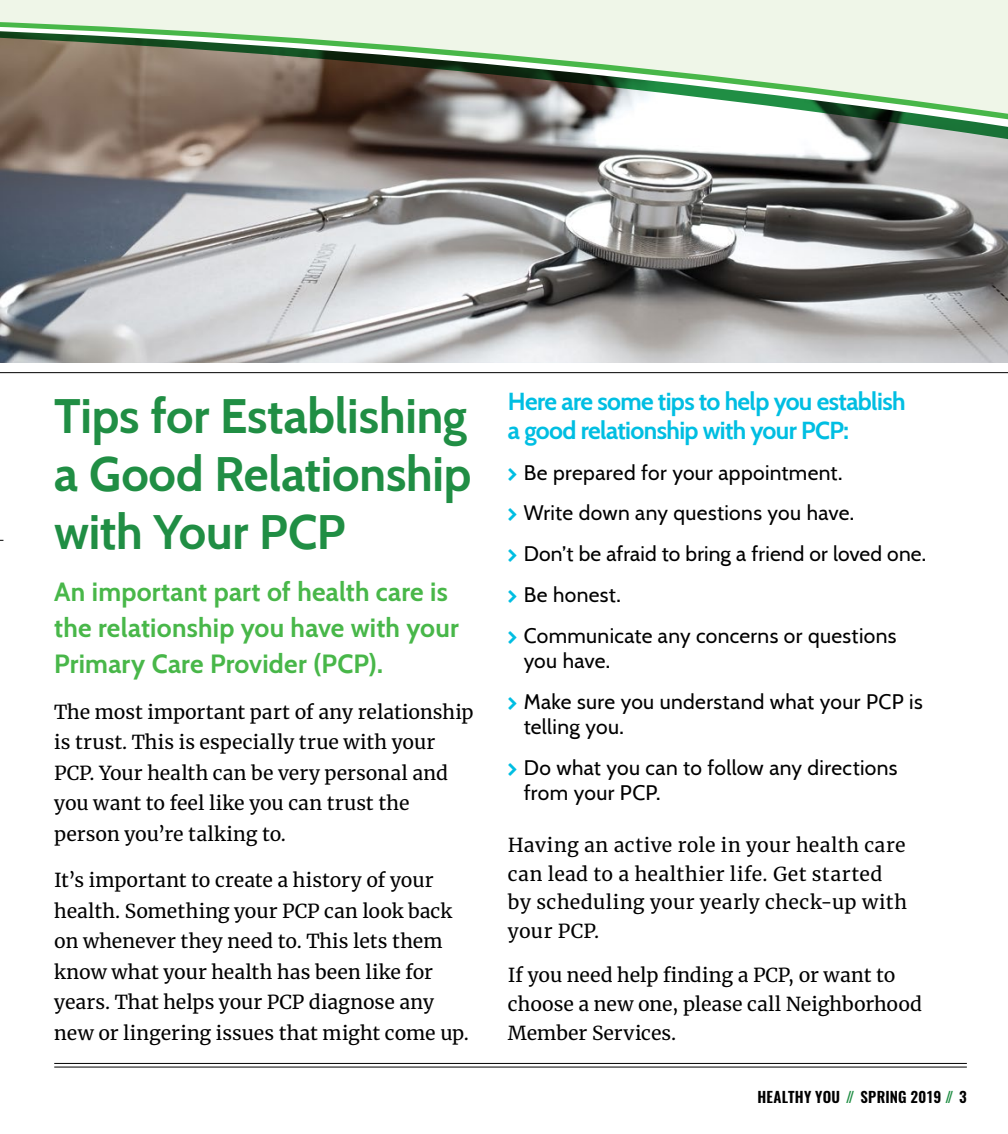
<style>
.page{position:relative;width:1008px;height:1134px;background:#fff}
.page>*{position:absolute;margin:0;border:0;box-sizing:border-box;transform-origin:0 0}
.header_XL{font:700 48.3px/57.9px "Cabin";letter-spacing:-.005em;color:#208e44;text-align:justify}
.body{font:700 26.25px/35.7px "Cabin";letter-spacing:.01em;color:#48b749}
.body-2{font:700 24.5px/28.5px "Cabin";letter-spacing:-.025em;color:#00bee2}
.t1{font:21px/25px "Cabin";letter-spacing:.015em;color:#000}
.body-3{font:19.25px/30.4px "Merriweather";letter-spacing:.005em;color:#000}
.t2{font:600 14.88px "Oswald";letter-spacing:.015em;color:#000}
.s1{color:#208e44}
</style>
<div class="page">
<img style="left:0;top:261px;width:1008px;height:101px">
<hr style="left:0;top:372px;width:1008px;height:1px;background:#000">
<hr style="left:54px;top:1063px;width:913px;height:1px;background:#000">
<hr style="left:54px;top:1067px;width:913px;height:1px;background:#000">
<svg style="left:0;top:250px;width:1008px;height:11px;background:#a5a7a9"></svg>
<svg style="left:0;top:0;width:1008px;height:245px;background:#a2a49a"></svg>
<p class="header_XL" style="left:54px;top:384px;width:419px">Tips for Establishing a Good Relationship with Your PCP</p>
<p class="body" style="left:54px;top:572px;width:406px">An important part of health care is the relationship you have with your<br>Primary Care Provider (PCP).</p>
<p class="body-3" style="left:54px;top:696px;width:421px">The most important part of any relationship is trust. This is especially true with your PCP. Your health can be very personal and you want to feel like you can trust the person you’re talking to.</p>
<p class="body-3" style="left:54px;top:864px;width:416px">It’s important to create a history of your health. Something your PCP can look back on whenever they need to. This lets them know what your health has been like for years. That helps your PCP diagnose any new or lingering issues that might come up.</p>
<p class="body-2" style="left:508px;top:386px;width:399px">Here are some tips to help you establish a good relationship with your PCP:</p>
<p class="t1" style="left:524px;top:458px;width:320px">Be prepared for your appointment.</p>
<p class="t1" style="left:524px;top:499px;width:332px">Write down any questions you have.</p>
<p class="t1" style="left:524px;top:540px;width:404px">Don’t be afraid to bring a friend or loved one.</p>
<p class="t1" style="left:524px;top:581px;width:99px">Be honest.</p>
<p class="t1" style="left:524px;top:622px;width:374px">Communicate any concerns or questions you have.</p>
<p class="t1" style="left:524px;top:688px;width:401px">Make sure you understand what your PCP is telling you.</p>
<p class="t1" style="left:524px;top:754px;width:375px">Do what you can to follow any directions from your PCP.</p>
<p class="body-3" style="left:508px;top:830px;width:401px;line-height:28.5px">Having an active role in your health care can lead to a healthier life. Get started by scheduling your yearly check-up with your PCP.</p>
<p class="body-3" style="left:508px;top:961px;width:416px;line-height:28.5px">If you need help finding a PCP, or want to choose a new one, please call Neighborhood<br>Member Services.</p>
<p class="t2" style="left:757px;top:1087px;width:211px">HEALTHY YOU <span class="s1">//</span> SPRING 2019 <span class="s1">//</span> 3</p>
</div>
